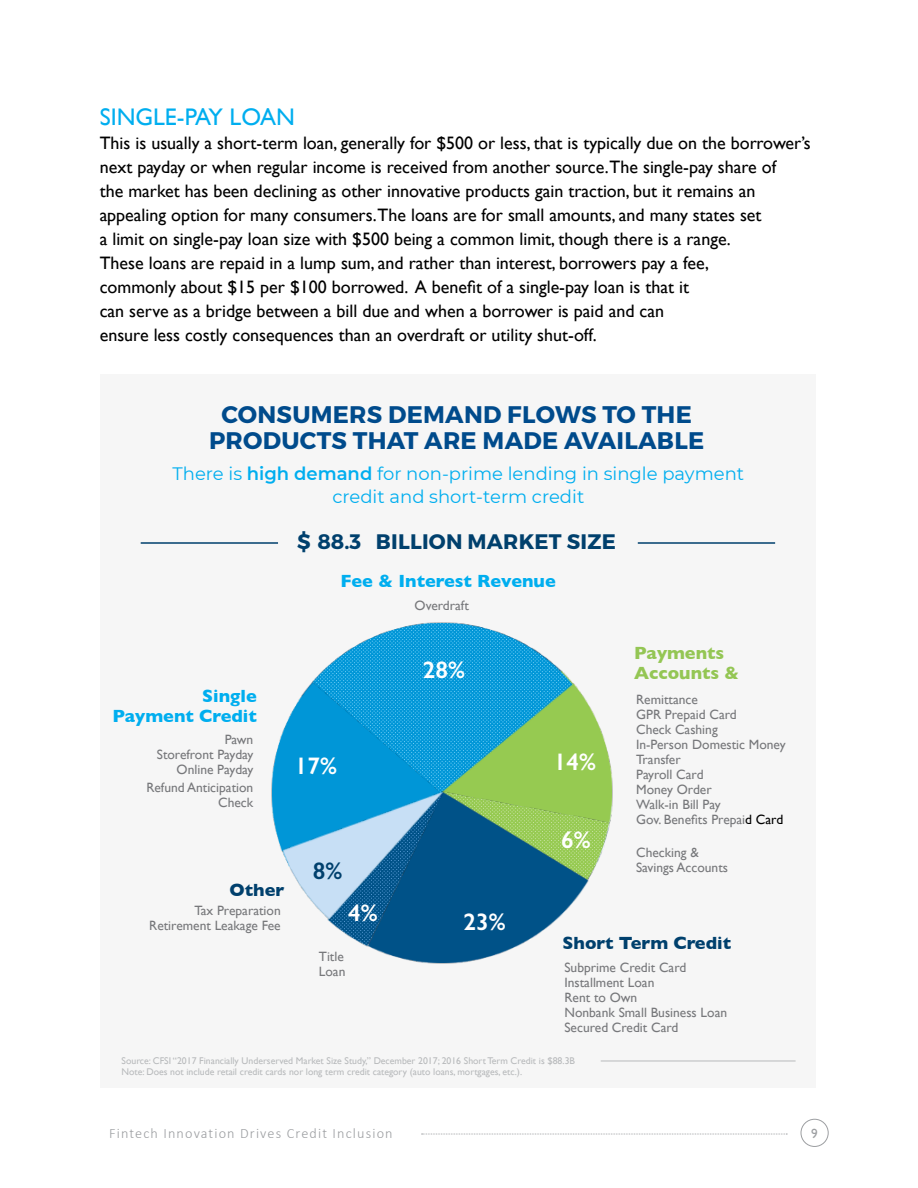
<style>
.page{position:relative;width:918px;height:1188px;background:#fff}
.page>*{position:absolute;margin:0;border:0;box-sizing:border-box;transform-origin:0 0}
.t1{font:700 24px/25.8px "Montserrat";letter-spacing:.01em;color:#004b8c;text-align:center}
.t2{font:600 24px "Gill Sans";color:#fff}
.t3{font:24px "Gill Sans";color:#00aeef}
.t4{font:600 24px "Gill Sans";color:#00406d}
.t5{font:700 21px "Montserrat";letter-spacing:.01em;color:#00406d}
.t6{font:18px/24px "Gill Sans";color:#000}
.t7{font:18px/22.8px "Montserrat";color:#00aeef;text-align:center}
.t8{font:700 18px/19.8px "Gill Sans";color:#00aeef;text-align:right}
.t9{font:700 18px "Gill Sans";color:#00406d}
.t10{font:700 18px/19.8px "Gill Sans";color:#94c654}
.t11{font:300 14.25px "Calibri";letter-spacing:.08em;color:#9c9ea1}
.t12{font:13.5px/15px "Gill Sans";color:#77787b}
.t13{font:13.2px "Gill Sans";color:#9c9ea1}
.t14{font:9.75px/11.7px "Gill Sans";color:#b8babc}
.s1{font-weight:600}
.s2{color:#000}
</style>
<div class="page">
<div style="left:801px;top:1119px;width:28px;height:28px;border:1px solid #9c9ea1;border-radius:50%"></div>
<svg style="left:422px;top:1134px;width:365px;height:1px"></svg>
<div style="left:100px;top:374px;width:715px;height:713px;background:#f6f6f6"></div>
<hr style="left:601px;top:1061px;width:195px;height:1px;background:#b7b9bb">
<img style="left:271px;top:682px;width:41px;height:168px">
<img style="left:312px;top:622px;width:261px;height:168px">
<img style="left:440px;top:683px;width:173px;height:134px">
<img style="left:589px;top:790px;width:22px;height:88px">
<img style="left:370px;top:790px;width:219px;height:174px">
<img style="left:328px;top:920px;width:117px;height:27px">
<img style="left:281px;top:790px;width:164px;height:130px">
<hr style="left:141px;top:542px;width:137px;height:2px;background:#00406d">
<hr style="left:638px;top:542px;width:137px;height:2px;background:#00406d">
<h1 class="t3" style="left:100px;top:102px;width:197px">SINGLE-PAY LOAN</h1>
<p class="t6" style="left:100px;top:130px;width:713px">This is usually a short-term loan, generally for $500 or less, that is typically due on the borrower’s next payday or when regular income is received from another source.The single-pay share of<br>the market has been declining as other innovative products gain traction, but it remains an appealing option for many consumers.The loans are for small amounts, and many states set<br>a limit on single-pay loan size with $500 being a common limit, though there is a range.<br>These loans are repaid in a lump sum, and rather than interest, borrowers pay a fee,<br>commonly about $15 per $100 borrowed. A benefit of a single-pay loan is that it<br>can serve as a bridge between a bill due and when a borrower is paid and can<br>ensure less costly consequences than an overdraft or utility shut-off.</p>
<h1 class="t1" style="left:209px;top:402px;width:497px">CONSUMERS DEMAND FLOWS TO THE<br>PRODUCTS THAT ARE MADE AVAILABLE</h1>
<p class="t7" style="left:173px;top:462px;width:573px">There is <span class="s1">high demand</span> for non-prime lending in single payment credit and short-term credit</p>
<p class="t5" style="left:297px;top:528px;width:320px">$ 88.3 BILLION MARKET SIZE</p>
<p class="t8" style="left:341px;top:571px;width:217px">Fee &amp; Interest Revenue</p>
<p class="t8" style="left:113px;top:686px;width:146px">Single<br>Payment Credit</p>
<p class="t12" style="left:157px;top:732px;width:98px;text-align:right">Pawn<br>Storefront Payday<br>Online Payday</p>
<p class="t12" style="left:146px;top:780px;width:109px;text-align:right">Refund Anticipation<br>Check</p>
<p class="t9" style="left:229px;top:876px;width:56px">Other</p>
<p class="t12" style="left:149px;top:903px;width:133px;text-align:right">Tax Preparation<br>Retirement Leakage Fee</p>
<p class="t12" style="left:415px;top:598px;width:56px">Overdraft</p>
<h1 class="t2" style="left:423px;top:656px;width:44px">28%</h1>
<h1 class="t2" style="left:295px;top:752px;width:44px">17%</h1>
<h1 class="t2" style="left:554px;top:747px;width:44px">14%</h1>
<h1 class="t4" style="left:313px;top:857px;width:31px">8%</h1>
<h1 class="t2" style="left:348px;top:898px;width:31px">4%</h1>
<h1 class="t2" style="left:464px;top:907px;width:44px">23%</h1>
<h1 class="t2" style="left:561px;top:826px;width:31px">6%</h1>
<p class="t10" style="left:634px;top:643px;width:107px">Payments<br>Accounts &amp;</p>
<p class="t12" style="left:636px;top:691px;width:151px">Remittance<br>GPR Prepaid Card<br>Check Cashing<br>In-Person Domestic Money<br>Transfer<br>Payroll Card<br>Money Order<br>Walk-in Bill Pay<br>Gov. Benefits Prepai<span class="s2">d Card</span></p>
<p class="t12" style="left:636px;top:845px;width:93px">Checking &amp;<br>Savings Accounts</p>
<p class="t12" style="left:319px;top:948px;width:28px">Title<br>Loan</p>
<p class="t9" style="left:563px;top:929px;width:170px">Short Term Credit</p>
<p class="t12" style="left:564px;top:960px;width:164px">Subprime Credit Card<br>Installment Loan<br>Rent to Own<br>Nonbank Small Business Loan<br>Secured Credit Card</p>
<p class="t14" style="left:122px;top:1054px;width:455px">Source: CFSI “2017 Financially Underserved Market Size Study,” December 2017; 2016 Short Term Credit is $88.3B<br>Note: Does not include retail credit cards nor long term credit category (auto loans, mortgages, etc.).</p>
<p class="t11" style="left:109px;top:1124px;width:285px">Fintech Innovation Drives Credit Inclusion</p>
<p class="t13" style="left:811px;top:1125px;width:8px">9</p>
</div>
